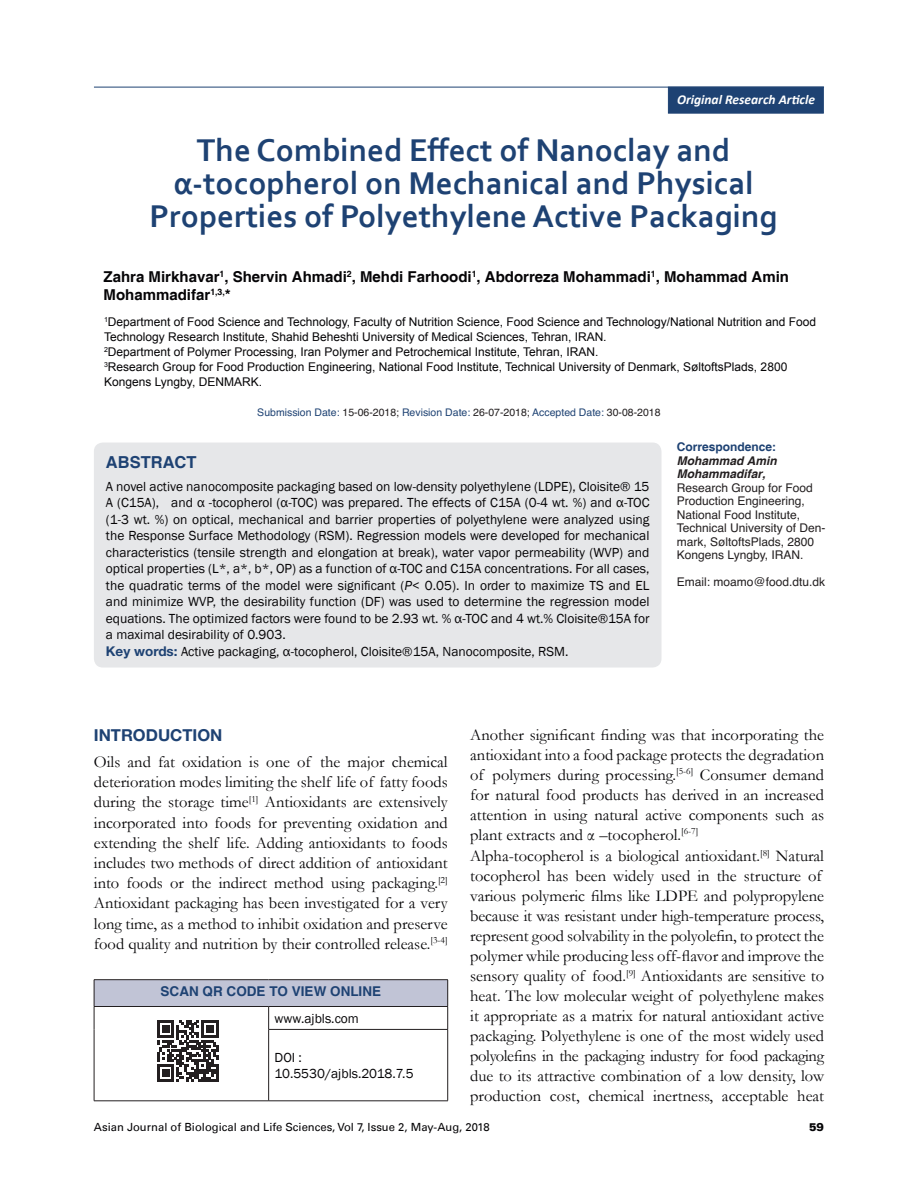
<style>
.page{position:relative;width:918px;height:1188px;background:#fff}
.page>*{position:absolute;margin:0;border:0;box-sizing:border-box;transform-origin:0 0}
.t1{font:700 33px/33px "Corbel";color:#1e4273;text-align:center}
.t2{font:16.5px/20px "Garamond";color:#050406;text-align:justify}
.t3{font:700 16.5px "Helvetica Neue LT Std";color:#1e4273}
.t4{font:700 16.5px "Helvetica";color:#1e4273}
.t5{font:700 15px/18px "Helvetica";color:#050406}
.t6{font:13.5px/16.5px "Franklin Gothic";color:#050406}
.t7{font:italic 700 13.5px "Calibri";color:#fff}
.t8{font:700 13.5px "Helvetica";color:#1e4273}
.t9{font:12px/15px "Arial";color:#050406}
.t10{font:12px/13.5px "Helvetica";color:#231f20}
.t11{font:italic 700 12px/13.5px "Helvetica";color:#231f20}
.t12{font:700 12px "Helvetica";color:#1e4273}
.t13{font:11.25px "Univers LT";color:#050406}
.t14{font:900 11.25px "Univers LT";color:#050406}
.t15{font:10.5px "Helvetica";color:#1e4273}
.s1{font-style:italic}
.s2{color:#231f20}
.s3{font-family:"Helvetica Neue LT Std";font-weight:700;color:#1e4273}
</style>
<div class="page">
<hr style="left:94px;top:87px;width:730px;height:1px;background:#1e4273">
<div style="left:668px;top:87px;width:156px;height:27px;background:#1e4273;border:1px solid #1e4273"></div>
<div style="left:94px;top:443px;width:567px;height:225px;background:#e6e7e9;border-radius:9px"></div>
<div style="left:94px;top:980px;width:354px;height:26px;background:#c1c4d6"></div>
<hr style="left:94px;top:979px;width:175px;height:1px;background:#231f20">
<hr style="left:269px;top:979px;width:179px;height:1px;background:#231f20">
<hr style="left:94px;top:1101px;width:175px;height:1px;background:#231f20">
<hr style="left:94px;top:1006px;width:175px;height:1px;background:#231f20">
<svg style="left:94px;top:980px;width:1px;height:49px"></svg>
<hr style="left:94px;top:1029px;width:1px;height:72px;background:#231f20">
<hr style="left:269px;top:1006px;width:179px;height:1px;background:#231f20">
<svg style="left:268px;top:1007px;width:1px;height:22px"></svg>
<svg style="left:447px;top:980px;width:1px;height:49px"></svg>
<hr style="left:268px;top:1029px;width:180px;height:1px;background:#231f20">
<hr style="left:268px;top:1030px;width:1px;height:71px;background:#231f20">
<hr style="left:447px;top:1030px;width:1px;height:71px;background:#231f20">
<hr style="left:269px;top:1101px;width:179px;height:1px;background:#231f20">
<svg style="left:157px;top:1020px;width:61px;height:62px"></svg>
<p class="t7" style="left:677px;top:91px;width:140px">Original Research Article</p>
<h1 class="t1" style="left:149px;top:132px;width:630px">The Combined Effect of Nanoclay and α-tocopherol on Mechanical and Physical<br>Properties of Polyethylene Active Packaging</h1>
<p class="t5" style="left:104px;top:268px;width:687px">Zahra Mirkhavar<sup>1</sup>, Shervin Ahmadi<sup>2</sup>, Mehdi Farhoodi<sup>1</sup>, Abdorreza Mohammadi<sup>1</sup>, Mohammad Amin<br>Mohammadifar<sup>1,3,</sup>*</p>
<p class="t9" style="left:104px;top:314px;width:714px"><sup>1</sup>Department of Food Science and Technology, Faculty of Nutrition Science, Food Science and Technology/National Nutrition and Food Technology Research Institute, Shahid Beheshti University of Medical Sciences, Tehran, IRAN<span class="s1">.<br></span><sup>2</sup>Department of Polymer Processing, Iran Polymer and Petrochemical Institute, Tehran, IRAN.<br><sup>3</sup>Research Group for Food Production Engineering, National Food Institute, Technical University of Denmark, SøltoftsPlads, 2800<br>Kongens Lyngby, DENMARK.</p>
<p class="t15" style="left:257px;top:403px;width:405px">Submission Date: <span class="s2">15-06-2018;</span> Revision Date: <span class="s2">26-07-2018;</span> Accepted Date: <span class="s2">30-08-2018</span></p>
<p class="t4" style="left:106px;top:452px;width:92px">ABSTRACT</p>
<p class="t6" style="left:106px;top:478px;width:545px">A novel active nanocomposite packaging based on low-density polyethylene (LDPE), Cloisite® 15<br>A (C15A), and α -tocopherol (α-TOC) was prepared. The effects of C15A (0-4 wt. %) and α-TOC (1-3 wt. %) on optical, mechanical and barrier properties of polyethylene were analyzed using the Response Surface Methodology (RSM). Regression models were developed for mechanical characteristics (tensile strength and elongation at break), water vapor permeability (WVP) and optical properties (L*, a*, b*, OP) as a function of α-TOC and C15A concentrations. For all cases, the quadratic terms of the model were significant (<span class="s1">P</span>&lt; 0.05). In order to maximize TS and EL and minimize WVP, the desirability function (DF) was used to determine the regression model equations. The optimized factors were found to be 2.93 wt. % α-TOC and 4 wt.% Cloisite®15A for a maximal desirability of 0.903.<br><span class="s3">Key words:</span> Active packaging, α-tocopherol, Cloisite®15A, Nanocomposite, RSM.</p>
<p class="t12" style="left:677px;top:440px;width:101px">Correspondence:</p>
<p class="t11" style="left:677px;top:454px;width:102px">Mohammad Amin<br>Mohammadifar,</p>
<p class="t10" style="left:677px;top:480px;width:150px">Research Group for Food<br>Production Engineering,<br>National Food Institute,<br>Technical University of Den&shy;mark, SøltoftsPlads, 2800<br>Kongens Lyngby, IRAN.</p>
<p class="t10" style="left:677px;top:575px;width:150px">Email: moamo@food.dtu.dk</p>
<p class="t3" style="left:94px;top:725px;width:130px">INTRODUCTION</p>
<p class="t2" style="left:94px;top:751px;width:355px">Oils and fat oxidation is one of the major chemical deterioration modes limiting the shelf life of fatty foods during the storage time<sup>[1]</sup> Antioxidants are extensively incorporated into foods for preventing oxidation and extending the shelf life. Adding antioxidants to foods includes two methods of direct addition of antioxidant into foods or the indirect method using packaging.<sup>[2] </sup>Antioxidant packaging has been investigated for a very long time, as a method to inhibit oxidation and preserve food quality and nutrition by their controlled release.<sup>[3-4]</sup></p>
<p class="t8" style="left:161px;top:983px;width:222px">SCAN QR CODE TO VIEW ONLINE</p>
<p class="t6" style="left:275px;top:1010px;width:86px">www.ajbls.com</p>
<p class="t6" style="left:275px;top:1049px;width:140px">DOI :<br>10.5530/ajbls.2018.7.5</p>
<p class="t2" style="left:470px;top:724px;width:355px">Another significant finding was that incorporating the antioxidant into a food package protects the degradation of polymers during processing.<sup>[5-6]</sup> Consumer demand for natural food products has derived in an increased attention in using natural active components such as plant extracts and α –tocopherol.<sup>[6-7]</sup></p>
<p class="t2" style="left:470px;top:846px;width:355px;text-align:left">Alpha-tocopherol is a biological antioxidant.<sup>[8]</sup> Natural tocopherol has been widely used in the structure of various polymeric films like LDPE and polypropylene because it was resistant under high-temperature process, represent good solvability in the polyolefin, to protect the polymer while producing less off-flavor and improve the sensory quality of food.<sup>[9]</sup> Antioxidants are sensitive to heat. The low molecular weight of polyethylene makes it appropriate as a matrix for natural antioxidant active packaging. Polyethylene is one of the most widely used polyolefins in the packaging industry for food packaging due to its attractive combination of a low density, low production cost, chemical inertness, acceptable heat</p>
<p class="t13" style="left:94px;top:1120px;width:397px">Asian Journal of Biological and Life Sciences, Vol 7, Issue 2, May-Aug, 2018</p>
<p class="t14" style="left:809px;top:1120px;width:17px">59</p>
</div>
